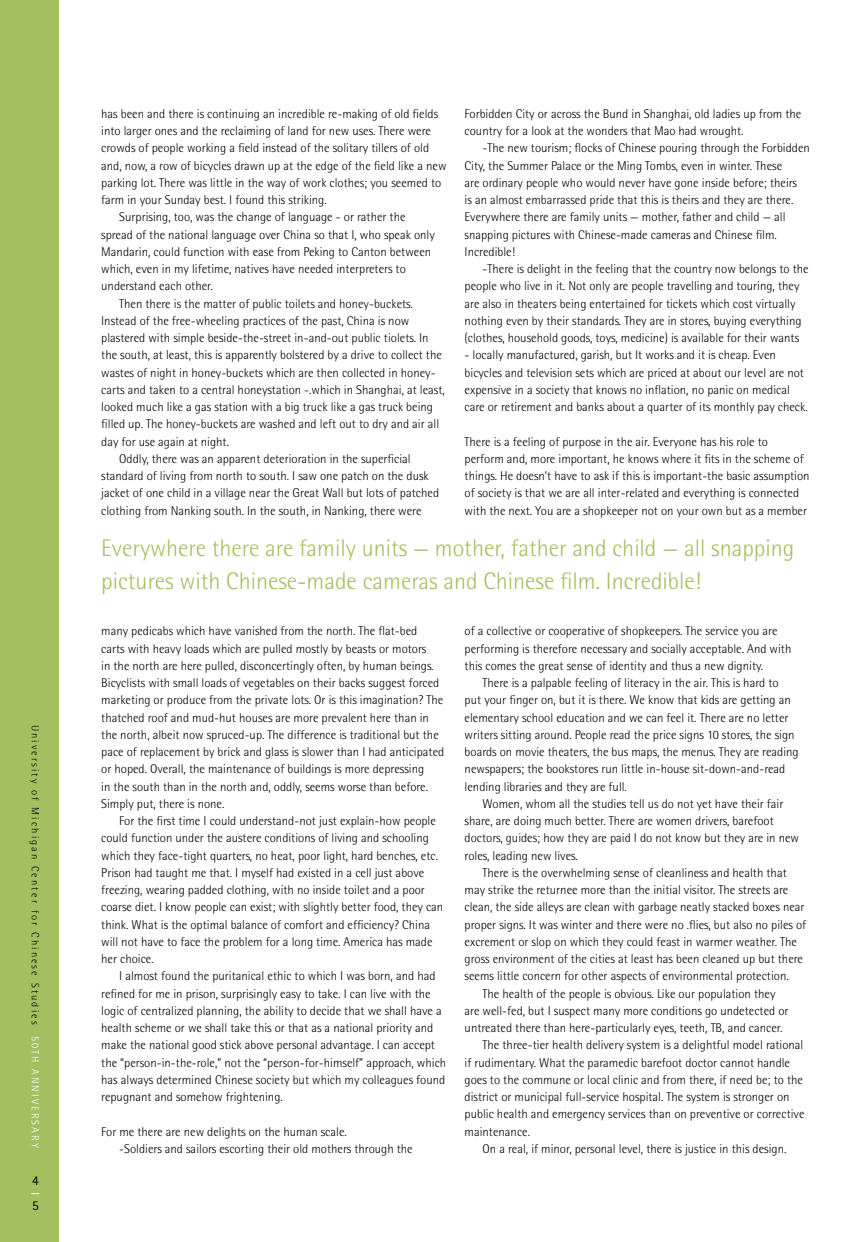
<style>
.page{position:relative;width:864px;height:1242px;background:#fff}
.page>*{position:absolute;margin:0;border:0;box-sizing:border-box;transform-origin:0 0}
.t1{font:300 24px/33px "Rotis Semi Sans";color:#a4bf5f}
.t2{font:13.5px "Rotis Semi Sans";color:#000}
.t3{font:13.5px "Rotis Semi Sans";color:#fff}
.t4{font:300 12.75px/17.2px "Rotis Semi Sans";color:#000}
.t5{font:300 10.5px "Rotis Semi Sans";letter-spacing:.2em;color:#000}
.s1{color:#fff}
</style>
<div class="page">
<div style="left:0;top:0;width:58px;height:1242px;background:#a4bf5f"></div>
<p class="t5" style="left:41px;top:725px;width:425px;rotate:90deg">U niversity of M ichigan Center for Chinese Studies <span class="s1">50TH ANNI VER SAR Y</span></p>
<p class="t2" style="left:32px;top:1172px;width:8px">4</p>
<p class="t3" style="left:31px;top:1184px;width:11px">—</p>
<p class="t2" style="left:32px;top:1198px;width:8px">5</p>
<p class="t4" style="left:101px;top:105px;width:338px">has been and there is continuing an incredible re-making of old fields</p>
<p class="t4" style="left:101px;top:122px;width:331px">into larger ones and the reclaiming of land for new uses. There were</p>
<p class="t4" style="left:101px;top:139px;width:329px">crowds of people working a field instead of the solitary tillers of old</p>
<p class="t4" style="left:101px;top:157px;width:347px">and, now, a row of bicycles drawn up at the edge of the field like a new</p>
<p class="t4" style="left:101px;top:174px;width:342px">parking lot. There was little in the way of work clothes; you seemed to</p>
<p class="t4" style="left:101px;top:191px;width:227px">farm in your Sunday best. I found this striking.</p>
<p class="t4" style="left:119px;top:208px;width:288px">Surprising, too, was the change of language - or rather the</p>
<p class="t4" style="left:101px;top:226px;width:335px">spread of the national language over China so that I, who speak only</p>
<p class="t4" style="left:101px;top:243px;width:332px">Mandarin, could function with ease from Peking to Canton between</p>
<p class="t4" style="left:101px;top:260px;width:306px">which, even in my lifetime, natives have needed interpreters to</p>
<p class="t4" style="left:101px;top:277px;width:113px">understand each other.</p>
<p class="t4" style="left:101px;top:295px;width:313px">Then there is the matter of public toilets and honey-buckets.</p>
<p class="t4" style="left:101px;top:312px;width:310px">I nstead of the free-wheeling practices of the past, China is now</p>
<p class="t4" style="left:101px;top:329px;width:329px">plastered with simple beside-the-street in-and-out public tiolets. I n</p>
<p class="t4" style="left:101px;top:346px;width:342px">the south, at least, this is apparently bolstered by a drive to collect the</p>
<p class="t4" style="left:101px;top:364px;width:336px">wastes of night in honey-buckets which are then collected in honey-</p>
<p class="t4" style="left:101px;top:381px;width:345px">carts and taken to a central honeystation -.which in Shanghai, at least,</p>
<p class="t4" style="left:101px;top:398px;width:333px">looked much like a gas station with a big truck like a gas truck being</p>
<p class="t4" style="left:101px;top:415px;width:340px">filled up. The honey-buckets are washed and left out to dry and air all</p>
<p class="t4" style="left:101px;top:433px;width:129px">day for use again at night.</p>
<p class="t4" style="left:101px;top:450px;width:311px">Oddly, there was an apparent deterioration in the superficial</p>
<p class="t4" style="left:101px;top:467px;width:329px">standard of living from north to south. I saw one patch on the dusk</p>
<p class="t4" style="left:101px;top:484px;width:339px">jacket of one child in a village near the Great Wall but lots of patched</p>
<p class="t4" style="left:101px;top:502px;width:322px">clothing from Nanking south. I n the south, in Nanking, there were</p>
<p class="t4" style="left:465px;top:105px;width:338px">Forbidden City or across the Bund in Shanghai, old ladies up from the country for a look at the wonders that Mao had wrought.</p>
<p class="t4" style="left:465px;top:139px;width:347px;text-indent:18px">-The new tourism; flocks of Chinese pouring through the Forbidden City, the Summer Palace or the M ing Tombs, even in winter. These<br>are ordinary people who would never have gone inside before; theirs<br>is an almost embarrassed pride that this is theirs and they are there.<br>Everywhere there are family units — mother, father and child — all snapping pictures with Chinese-made cameras and Chinese film.<br>I ncredible!</p>
<p class="t4" style="left:465px;top:260px;width:346px;text-indent:18px">-There is delight in the feeling that the country now belongs to the people who live in it. Not only are people travelling and touring, they are also in theaters being entertained for tickets which cost virtually nothing even by their standards. They are in stores, buying everything (clothes, household goods, toys, medicine) is available for their wants</p>
<p class="t4" style="left:465px;top:346px;width:345px">- locally manufactured, garish, but It works and it is cheap. Even bicycles and television sets which are priced at about our level are not expensive in a society that knows no inflation, no panic on medical care or retirement and banks about a quarter of its monthly pay check.</p>
<p class="t4" style="left:465px;top:433px;width:347px">There is a feeling of purpose in the air. Everyone has his role to perform and, more important, he knows where it fits in the scheme of things. He doesn’t have to ask if this is important-the basic assumption of society is that we are all inter-related and everything is connected with the next. You are a shopkeeper not on your own but as a member</p>
<h1 class="t1" style="left:101px;top:532px;width:695px">Everywhere there are family units — mother, father and child — all snapping pictures with Chinese-made cameras and Chinese film. I ncredible!</h1>
<p class="t4" style="left:101px;top:622px;width:345px">many pedicabs which have vanished from the north. The flat-bed<br>carts with heavy loads which are pulled mostly by beasts or motors<br>in the north are here pulled, disconcertingly often, by human beings.<br>Bicyclists with small loads of vegetables on their backs suggest forced marketing or produce from the private lots. Or is this imagination? The thatched roof and mud-hut houses are more prevalent here than in the north, albeit now spruced-up. The difference is traditional but the pace of replacement by brick and glass is slower than I had anticipated or hoped. Overall, the maintenance of buildings is more depressing<br>in the south than in the north and, oddly, seems worse than before.<br>Simply put, there is none.</p>
<p class="t4" style="left:101px;top:812px;width:347px;text-indent:18px">For the first time I could understand-not just explain-how people could function under the austere conditions of living and schooling which they face-tight quarters, no heat, poor light, hard benches, etc.<br>Prison had taught me that. I myself had existed in a cell just above freezing, wearing padded clothing, with no inside toilet and a poor coarse diet. I know people can exist; with slightly better food, they can think. What is the optimal balance of comfort and efficiency? China will not have to face the problem for a long time. America has made her choice.<br>I almost found the puritanical ethic to which I was born, and had refined for me in prison, surprisingly easy to take. I can live with the logic of centralized planning, the ability to decide that we shall have a health scheme or we shall take this or that as a national priority and make the national good stick above personal advantage. I can accept the “person-in-the-role,” not the “person-for-himself” approach, which has always determined Chinese society but which my colleagues found repugnant and somehow frightening.</p>
<p class="t4" style="left:119px;top:1123px;width:295px;text-indent:-18px">For me there are new delights on the human scale.<br>-Soldiers and sailors escorting their old mothers through the</p>
<p class="t4" style="left:465px;top:622px;width:314px">of a collective or cooperative of shopkeepers. The service you are</p>
<p class="t4" style="left:465px;top:640px;width:328px">performing is therefore necessary and socially acceptable. And with</p>
<p class="t4" style="left:465px;top:657px;width:300px">this comes the great sense of identity and thus a new dignity.</p>
<p class="t4" style="left:465px;top:674px;width:315px">There is a palpable feeling of literacy in the air. This is hard to</p>
<p class="t4" style="left:465px;top:691px;width:328px">put your finger on, but it is there. We know that kids are getting an</p>
<p class="t4" style="left:465px;top:709px;width:325px">elementary school education and we can feel it. There are no letter</p>
<p class="t4" style="left:465px;top:726px;width:331px">writers sitting around. People read the price signs 10 stores, the sign</p>
<p class="t4" style="left:465px;top:743px;width:336px">boards on movie theaters, the bus maps, the menus. They are reading</p>
<p class="t4" style="left:465px;top:760px;width:322px">newspapers; the bookstores run little in-house sit-down-and-read</p>
<p class="t4" style="left:465px;top:778px;width:164px">lending libraries and they are full.</p>
<p class="t4" style="left:465px;top:795px;width:320px">Women, whom all the studies tell us do not yet have their fair</p>
<p class="t4" style="left:465px;top:812px;width:311px">share, are doing much better. There are women drivers, barefoot</p>
<p class="t4" style="left:465px;top:829px;width:336px">doctors, guides; how they are paid I do not know but they are in new</p>
<p class="t4" style="left:465px;top:847px;width:115px">roles, leading new lives.</p>
<p class="t4" style="left:465px;top:864px;width:324px">There is the overwhelming sense of cleanliness and health that</p>
<p class="t4" style="left:465px;top:881px;width:325px">may strike the returnee more than the initial visitor. The streets are</p>
<p class="t4" style="left:465px;top:898px;width:341px">clean, the side alleys are clean with garbage neatly stacked boxes near</p>
<p class="t4" style="left:465px;top:916px;width:343px">proper signs. It was winter and there were no .flies, but also no piles of</p>
<p class="t4" style="left:465px;top:933px;width:334px">excrement or slop on which they could feast in warmer weather. The</p>
<p class="t4" style="left:465px;top:950px;width:340px">gross environment of the cities at least has been cleaned up but there</p>
<p class="t4" style="left:465px;top:967px;width:326px">seems little concern for other aspects of environmental protection.</p>
<p class="t4" style="left:465px;top:985px;width:312px">The health of the people is obvious. Like our population they</p>
<p class="t4" style="left:465px;top:1002px;width:325px">are well-fed, but I suspect many more conditions go undetected or</p>
<p class="t4" style="left:465px;top:1019px;width:319px">untreated there than here-particularly eyes, teeth, TB, and cancer.</p>
<p class="t4" style="left:465px;top:1036px;width:340px">The three-tier health delivery system is a delightful model rational</p>
<p class="t4" style="left:465px;top:1054px;width:327px">if rudimentary. What the paramedic barefoot doctor cannot handle</p>
<p class="t4" style="left:465px;top:1071px;width:340px">goes to the commune or local clinic and from there, if need be; to the</p>
<p class="t4" style="left:465px;top:1088px;width:326px">district or municipal full-service hospital. The system is stronger on</p>
<p class="t4" style="left:465px;top:1105px;width:341px">public health and emergency services than on preventive or corrective</p>
<p class="t4" style="left:465px;top:1123px;width:67px">maintenance.</p>
<p class="t4" style="left:483px;top:1140px;width:305px">On a real, if minor, personal level, there is justice in this design.</p>
</div>
